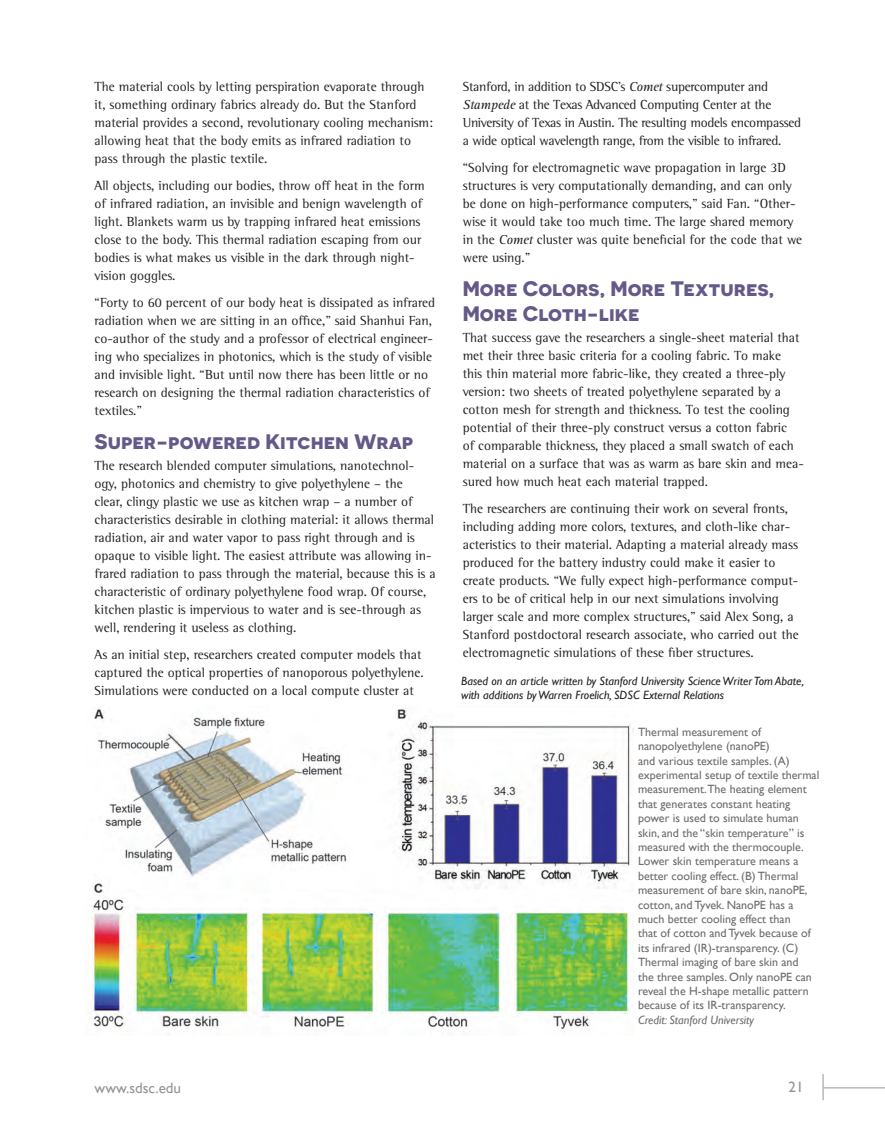
<style>
.page{position:relative;width:885px;height:1134px;background:#fff}
.page>*{position:absolute;margin:0;border:0;box-sizing:border-box;transform-origin:0 0}
.t1{font:700 21px/25.2px "Novecentosanswide";color:#655988}
.t2{font:15px "Gill Sans";color:#939598}
.t3{font:13.5px/18px "Rotis Semi Serif Std";color:#231f20}
.t4{font:13.5px/18px "Rotis Semi Serif Std";letter-spacing:-.02em;color:#231f20}
.t5{font:12px/14.4px "Gill Sans";color:#6c6d70}
.t6{font:italic 12px/14.4px "Gill Sans";color:#231f20}
.t7{font:italic 12px "Gill Sans";color:#6c6d70}
.s1{font-family:"Rotis Serif Std";font-style:italic}
</style>
<div class="page">
<hr style="left:823px;top:1088px;width:61px;height:1px;background:#939598">
<svg style="left:822px;top:1074px;width:1px;height:26px"></svg>
<img style="left:92px;top:708px;width:541px;height:322px">
<p class="t3" style="left:94px;top:77px;width:340px">The material cools by letting perspiration evaporate through it, something ordinary fabrics already do. But the Stanford material provides a second, revolutionary cooling mechanism: allowing heat that the body emits as infrared radiation to pass through the plastic textile.</p>
<p class="t3" style="left:94px;top:176px;width:331px">All objects, including our bodies, throw off heat in the form of infrared radiation, an invisible and benign wavelength of light. Blankets warm us by trapping infrared heat emissions close to the body. This thermal radiation escaping from our bodies is what makes us visible in the dark through night&shy;vision goggles.</p>
<p class="t3" style="left:94px;top:293px;width:342px">“Forty to 60 percent of our body heat is dissipated as infrared radiation when we are sitting in an office,” said Shanhui Fan, co-author of the study and a professor of electrical engineer&shy;ing who specializes in photonics, which is the study of visible and invisible light. “But until now there has been little or no research on designing the thermal radiation characteristics of textiles.”</p>
<h1 class="t1" style="left:94px;top:428px;width:320px">Super-powered Kitchen Wrap</h1>
<p class="t3" style="left:94px;top:456px;width:342px">The research blended computer simulations, nanotechnol&shy;ogy, photonics and chemistry to give polyethylene – the<br>clear, clingy plastic we use as kitchen wrap – a number of characteristics desirable in clothing material: it allows thermal radiation, air and water vapor to pass right through and is opaque to visible light. The easiest attribute was allowing in&shy;frared radiation to pass through the material, because this is a characteristic of ordinary polyethylene food wrap. Of course, kitchen plastic is impervious to water and is see-through as well, rendering it useless as clothing.</p>
<p class="t3" style="left:94px;top:645px;width:330px">As an initial step, researchers created computer models that captured the optical properties of nanoporous polyethylene.<br>Simulations were conducted on a local compute cluster at</p>
<p class="t4" style="left:462px;top:77px;width:340px">Stanford, in addition to SDSC’s <span class="s1">Comet</span> supercomputer and <span class="s1">Stampede</span> at the Texas Advanced Computing Center at the University of Texas in Austin. The resulting models encompassed a wide optical wavelength range, from the visible to infrared.</p>
<p class="t3" style="left:462px;top:158px;width:341px">“Solving for electromagnetic wave propagation in large 3D structures is very computationally demanding, and can only be done on high-performance computers,” said Fan. “Other&shy;wise it would take too much time. The large shared memory in the <span class="s1">Comet</span> cluster was quite beneficial for the code that we were using.”</p>
<h1 class="t1" style="left:462px;top:275px;width:313px">More Colors, More Textures,<br>More Cloth-like</h1>
<p class="t3" style="left:462px;top:329px;width:342px">That success gave the researchers a single-sheet material that met their three basic criteria for a cooling fabric. To make this thin material more fabric-like, they created a three-ply version: two sheets of treated polyethylene separated by a cotton mesh for strength and thickness. To test the cooling potential of their three-ply construct versus a cotton fabric<br>of comparable thickness, they placed a small swatch of each material on a surface that was as warm as bare skin and mea&shy;sured how much heat each material trapped.</p>
<p class="t3" style="left:462px;top:500px;width:337px">The researchers are continuing their work on several fronts, including adding more colors, textures, and cloth-like char&shy;acteristics to their material. Adapting a material already mass produced for the battery industry could make it easier to create products. “We fully expect high-performance comput&shy;ers to be of critical help in our next simulations involving larger scale and more complex structures,” said Alex Song, a Stanford postdoctoral research associate, who carried out the electromagnetic simulations of these fiber structures.</p>
<p class="t6" style="left:461px;top:674px;width:344px">Based on an article written by Stanford University Science Writer Tom Abate, with additions by Warren Froelich, SDSC External Relations</p>
<p class="t5" style="left:638px;top:725px;width:183px">Thermal measurement of nanopolyethylene (nanoPE)<br>and various textile samples. (A) experimental setup of textile thermal measurement.The heating element that generates constant heating power is used to simulate human skin, and the “skin temperature” is measured with the thermocouple.<br>Lower skin temperature means a better cooling effect. (B) Thermal measurement of bare skin, nanoPE, cotton, and Tyvek. NanoPE has a much better cooling effect than<br>that of cotton and Tyvek because of its infrared (IR)-transparency. (C)<br>Thermal imaging of bare skin and<br>the three samples. Only nanoPE can reveal the H-shape metallic pattern because of its IR-transparency.</p>
<p class="t7" style="left:638px;top:1013px;width:117px">Credit: Stanford University</p>
<p class="t2" style="left:94px;top:1079px;width:88px">www.sdsc.edu</p>
<p class="t2" style="left:788px;top:1079px;width:16px">21</p>
</div>
